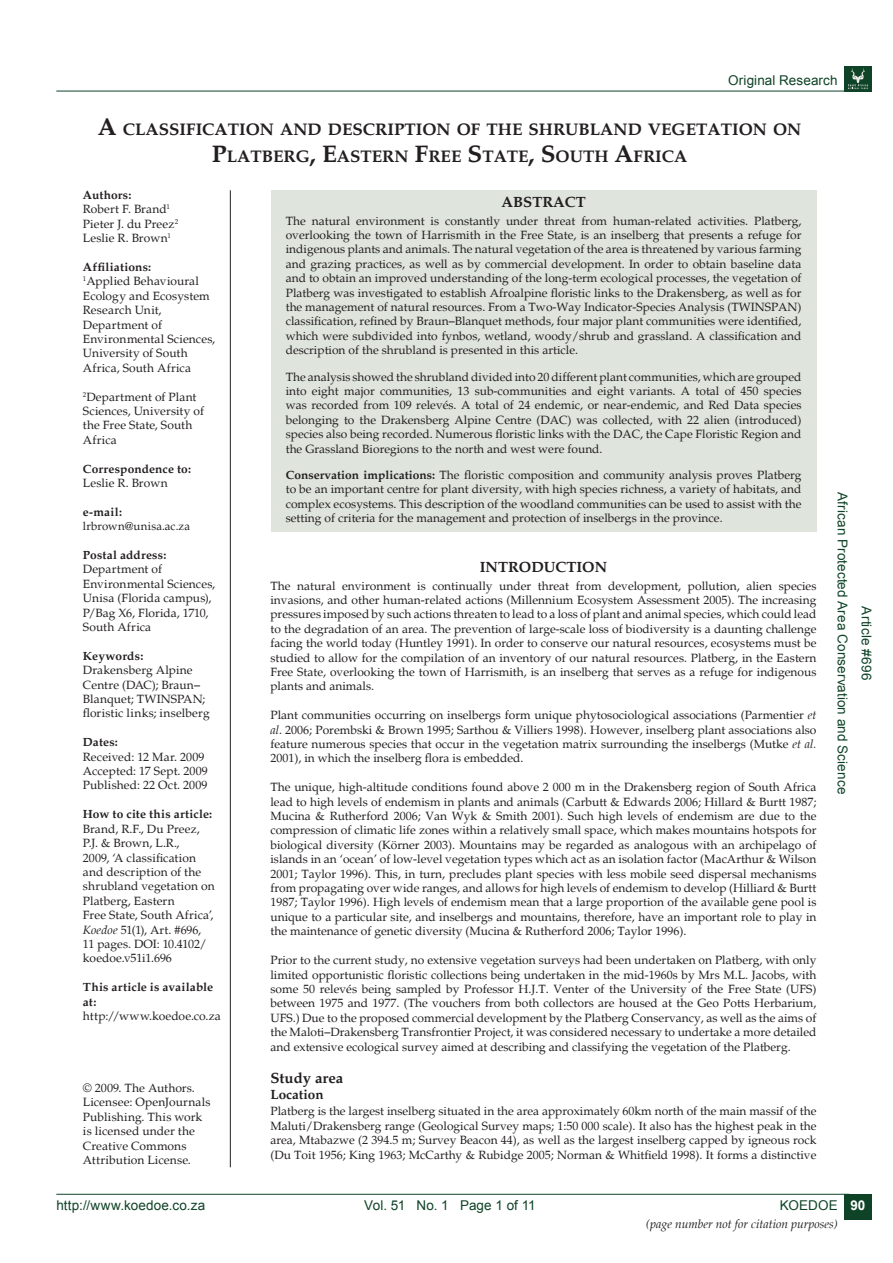
<style>
.page{position:relative;width:893px;height:1263px;background:#fff}
.page>*{position:absolute;margin:0;border:0;box-sizing:border-box;transform-origin:0 0}
.t1{font:700 16.95px/27px "Palatino";color:#231f20;text-align:center}
.t2{font:700 15px "Palatino";color:#231f20}
.t3{font:13.5px "Arial";letter-spacing:.01em;color:#0f4327}
.t4{font:700 13.5px "Palatino";color:#231f20}
.t5{font:700 13.5px "Arial";color:#fff}
.t6{font:12px/14.4px "Palatino";color:#231f20;text-align:justify}
.t7{font:12px/14.4px "Palatino";letter-spacing:.02em;color:#231f20}
.t8{font:700 12px/14.4px "Palatino";letter-spacing:.015em;color:#231f20}
.t9{font:italic 12px "Palatino";color:#231f20}
.t10{font:11.7px "Palatino";letter-spacing:.015em;color:#231f20}
.s1{font-size:24.3px}
.s2{font-weight:700}
.s3{font-style:italic}
</style>
<div class="page">
<hr style="left:56px;top:1194px;width:793px;height:1px;background:#0f4327">
<hr style="left:56px;top:91px;width:793px;height:1px;background:#0f4327">
<div style="left:844px;top:1194px;width:28px;height:26px;background:#0f4327"></div>
<div style="left:844px;top:66px;width:28px;height:25px;background:#0f4327"></div>
<svg style="left:848px;top:68px;width:20px;height:21px"></svg>
<div style="left:271px;top:190px;width:545px;height:341px;background:#dfe4dd"></div>
<hr style="left:230px;top:190px;width:1px;height:977px;background:#231f20">
<p class="t3" style="left:728px;top:71px;width:111px">Original Research</p>
<h1 class="t1" style="left:98px;top:116px;width:705px"><span class="s1">A</span> CLASSIFICATION AND DESCRIPTION OF THE SHRUBLAND VEGETATION ON<br><span class="s1">P</span>LATBERG<span class="s1">, E</span>ASTERN <span class="s1">F</span>REE <span class="s1">S</span>TATE<span class="s1">, S</span>OUTH <span class="s1">A</span>FRICA</h1>
<p class="t2" style="left:502px;top:193px;width:86px">ABSTRACT</p>
<p class="t6" style="left:286px;top:213px;width:517px">The natural environment is constantly under threat from human-related activities. Platberg, overlooking the town of Harrismith in the Free State, is an inselberg that presents a refuge for indigenous plants and animals. The natural vegetation of the area is threatened by various farming and grazing practices, as well as by commercial development. In order to obtain baseline data and to obtain an improved understanding of the long-term ecological processes, the vegetation of Platberg was investigated to establish Afroalpine floristic links to the Drakensberg, as well as for the management of natural resources. From a Two-Way Indicator-Species Analysis (TWINSPAN) classification, refined by Braun–Blanquet methods, four major plant communities were identified, which were subdivided into fynbos, wetland, woody/shrub and grassland. A classification and description of the shrubland is presented in this article.</p>
<p class="t6" style="left:286px;top:369px;width:517px">The analysis showed the shrubland divided into 20 different plant communities, which are grouped into eight major communities, 13 sub-communities and eight variants. A total of 450 species was recorded from 109 relevés. A total of 24 endemic, or near-endemic, and Red Data species belonging to the Drakensberg Alpine Centre (DAC) was collected, with 22 alien (introduced) species also being recorded. Numerous floristic links with the DAC, the Cape Floristic Region and the Grassland Bioregions to the north and west were found.</p>
<p class="t6" style="left:286px;top:468px;width:517px"><span class="s2">Conservation implications:</span> The floristic composition and community analysis proves Platberg to be an important centre for plant diversity, with high species richness, a variety of habitats, and complex ecosystems. This description of the woodland communities can be used to assist with the setting of criteria for the management and protection of inselbergs in the province.</p>
<p class="t2" style="left:480px;top:558px;width:129px">INTRODUCTION</p>
<p class="t6" style="left:270px;top:579px;width:547px">The natural environment is continually under threat from development, pollution, alien species invasions, and other human-related actions (Millennium Ecosystem Assessment 2005). The increasing pressures imposed by such actions threaten to lead to a loss of plant and animal species, which could lead to the degradation of an area. The prevention of large-scale loss of biodiversity is a daunting challenge facing the world today (Huntley 1991). In order to conserve our natural resources, ecosystems must be studied to allow for the compilation of an inventory of our natural resources. Platberg, in the Eastern Free State, overlooking the town of Harrismith, is an inselberg that serves as a refuge for indigenous plants and animals.</p>
<p class="t6" style="left:270px;top:708px;width:547px">Plant communities occurring on inselbergs form unique phytosociological associations (Parmentier <span class="s3">et al</span>. 2006; Porembski &amp; Brown 1995; Sarthou &amp; Villiers 1998). However, inselberg plant associations also feature numerous species that occur in the vegetation matrix surrounding the inselbergs (Mutke <span class="s3">et al.<br></span>2001), in which the inselberg flora is embedded.</p>
<p class="t6" style="left:270px;top:780px;width:547px">The unique, high-altitude conditions found above 2 000 m in the Drakensberg region of South Africa lead to high levels of endemism in plants and animals (Carbutt &amp; Edwards 2006; Hillard &amp; Burtt 1987; Mucina &amp; Rutherford 2006; Van Wyk &amp; Smith 2001). Such high levels of endemism are due to the compression of climatic life zones within a relatively small space, which makes mountains hotspots for biological diversity (Körner 2003). Mountains may be regarded as analogous with an archipelago of islands in an ‘ocean’ of low-level vegetation types which act as an isolation factor (MacArthur &amp; Wilson 2001; Taylor 1996). This, in turn, precludes plant species with less mobile seed dispersal mechanisms from propagating over wide ranges, and allows for high levels of endemism to develop (Hilliard &amp; Burtt 1987; Taylor 1996). High levels of endemism mean that a large proportion of the available gene pool is unique to a particular site, and inselbergs and mountains, therefore, have an important role to play in the maintenance of genetic diversity (Mucina &amp; Rutherford 2006; Taylor 1996).</p>
<p class="t6" style="left:270px;top:953px;width:547px">Prior to the current study, no extensive vegetation surveys had been undertaken on Platberg, with only limited opportunistic floristic collections being undertaken in the mid-1960s by Mrs M.L. Jacobs, with some 50 relevés being sampled by Professor H.J.T. Venter of the University of the Free State (UFS) between 1975 and 1977. (The vouchers from both collectors are housed at the Geo Potts Herbarium, UFS.) Due to the proposed commercial development by the Platberg Conservancy, as well as the aims of the Maloti–Drakensberg Transfrontier Project, it was considered necessary to undertake a more detailed and extensive ecological survey aimed at describing and classifying the vegetation of the Platberg.</p>
<p class="t2" style="left:270px;top:1069px;width:74px">Study area</p>
<p class="t4" style="left:270px;top:1086px;width:55px">Location</p>
<p class="t6" style="left:270px;top:1104px;width:547px">Platberg is the largest inselberg situated in the area approximately 60km north of the main massif of the Maluti/Drakensberg range (Geological Survey maps; 1:50 000 scale). It also has the highest peak in the area, Mtabazwe (2 394.5 m; Survey Beacon 44), as well as the largest inselberg capped by igneous rock (Du Toit 1956; King 1963; McCarthy &amp; Rubidge 2005; Norman &amp; Whitfield 1998). It forms a distinctive</p>
<p class="t6" style="left:83px;top:188px;width:97px;text-align:left"><span class="s2">Authors:<br></span>Robert F. Brand<sup>1<br></sup>Pieter J. du Preez<sup>2<br></sup>Leslie R. Brown<sup>1</sup></p>
<p class="t6" style="left:83px;top:260px;width:134px;text-align:left"><span class="s2">Affiliations:<br></span><sup>1</sup>Applied Behavioural<br>Ecology and Ecosystem<br>Research Unit,<br>Department of<br>Environmental Sciences,<br>University of South<br>Africa, South Africa</p>
<p class="t6" style="left:83px;top:390px;width:123px;text-align:left"><sup>2</sup>Department of Plant<br>Sciences, University of the Free State, South<br>Africa</p>
<p class="t8" style="left:83px;top:461px;width:110px">Correspondence to:</p>
<p class="t6" style="left:83px;top:476px;width:86px">Leslie R. Brown</p>
<p class="t8" style="left:83px;top:505px;width:41px">e-mail:</p>
<p class="t10" style="left:83px;top:519px;width:109px">lrbrown@unisa.ac.za</p>
<p class="t8" style="left:83px;top:548px;width:85px">Postal address:</p>
<p class="t6" style="left:83px;top:562px;width:134px;text-align:left">Department of<br>Environmental Sciences,<br>Unisa (Florida campus),<br>P/Bag X6, Florida, 1710,<br>South Africa</p>
<p class="t8" style="left:83px;top:649px;width:62px">Keywords:</p>
<p class="t6" style="left:83px;top:663px;width:128px;text-align:left">Drakensberg Alpine<br>Centre (DAC); Braun–<br>Blanquet; TWINSPAN; floristic links; inselberg</p>
<p class="t8" style="left:83px;top:735px;width:36px">Dates:</p>
<p class="t6" style="left:83px;top:750px;width:127px;text-align:left">Received: 12 Mar. 2009<br>Accepted: 17 Sept. 2009<br>Published: 22 Oct. 2009</p>
<p class="t8" style="left:83px;top:807px;width:131px">How to cite this article:</p>
<p class="t6" style="left:83px;top:822px;width:133px;text-align:left">Brand, R.F., Du Preez,<br>P.J. &amp; Brown, L.R.,<br>2009, ‘A classification and description of the shrubland vegetation on<br>Platberg, Eastern<br>Free State, South Africa’,<br><span class="s3">Koedoe</span> 51(1), Art. #696,<br>11 pages. DOI: 10.4102/ koedoe.v51i1.696</p>
<p class="t8" style="left:83px;top:980px;width:132px">This article is available at:</p>
<p class="t6" style="left:83px;top:1009px;width:140px">http://www.koedoe.co.za</p>
<p class="t7" style="left:83px;top:1081px;width:129px">© 2009. The Authors.<br>Licensee: OpenJournals<br>Publishing. This work is licensed under the<br>Creative Commons<br>Attribution License.</p>
<p class="t3" style="left:851px;top:492px;width:303px;rotate:90deg">African Protected Area Conservation and Science</p>
<p class="t3" style="left:875px;top:606px;width:75px;rotate:90deg">Article #696</p>
<p class="t3" style="left:56px;top:1196px;width:150px">http://www.koedoe.co.za</p>
<p class="t3" style="left:780px;top:1196px;width:60px">KOEDOE</p>
<p class="t3" style="left:364px;top:1196px;width:173px">Vol. 51 No. 1 Page 1 of 11</p>
<p class="t9" style="left:646px;top:1217px;width:193px">(page number not for citation purposes)</p>
<p class="t5" style="left:850px;top:1196px;width:17px">90</p>
</div>
